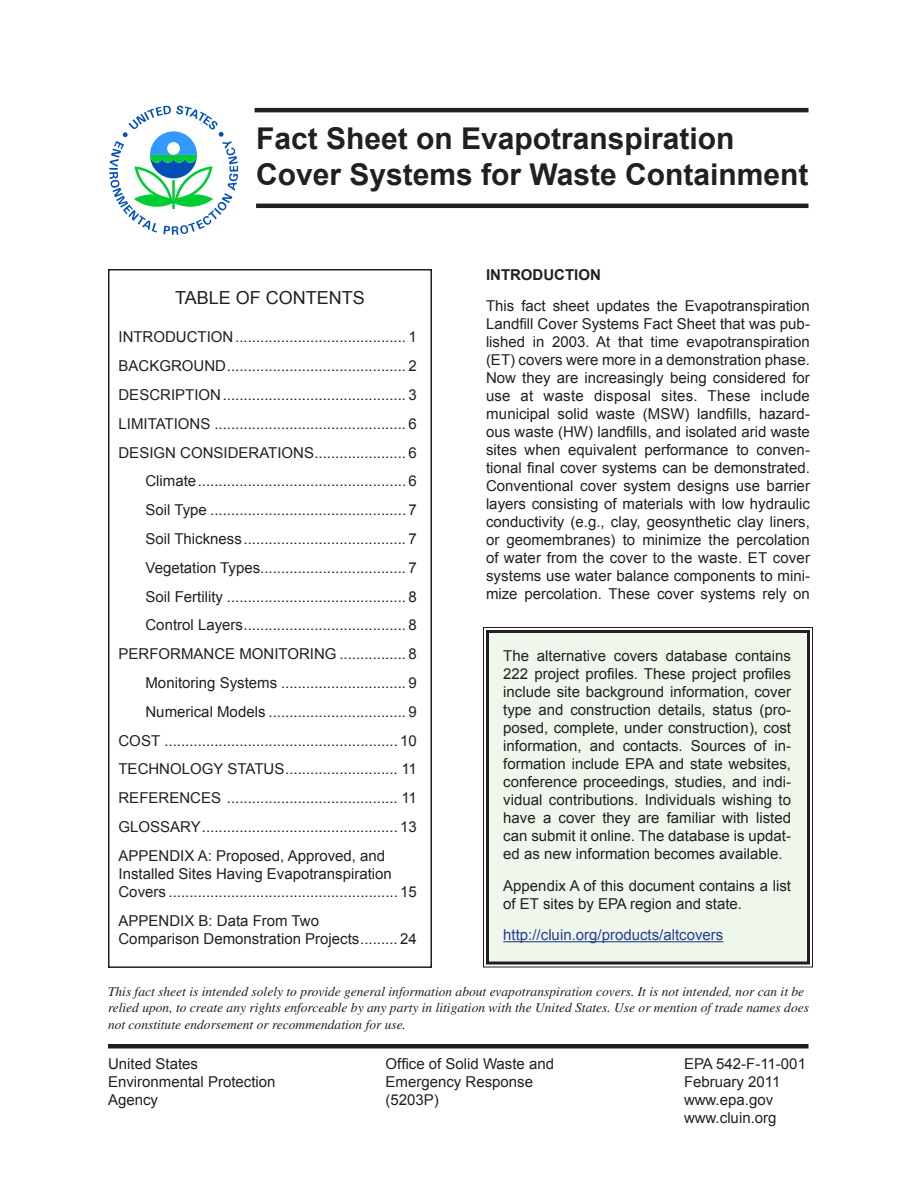
<style>
.page{position:relative;width:918px;height:1188px;background:#fff}
.page>*{position:absolute;margin:0;border:0;box-sizing:border-box;transform-origin:0 0}
.t1{font:700 30px/36px "Arial";color:#231f20}
.TOC_Header{font:18px "Arial";color:#231f20}
.Body_Text{font:15px/18px "Arial";color:#231f20;text-align:justify}
.TOC_1{font:15px "Arial";color:#231f20}
.TOC_2{font:15px "Arial";color:#231f20}
.TOC_3{font:15px/18px "Arial";color:#231f20}
.EPA_Info{font:15px/18px "Arial";color:#231f20}
.Body_Text-2{font:15px "Arial";color:#253f8e}
.t2{font:700 15px "Arial";color:#231f20}
.Disclaimer{font:italic 13.5px/16.2px "Times";color:#231f20}
</style>
<div class="page">
<div style="left:108px;top:269px;width:324px;height:699px;border:2px solid #231f20"></div>
<hr style="left:255px;top:108px;width:554px;height:4px;background:#231f20">
<hr style="left:256px;top:204px;width:553px;height:4px;background:#231f20">
<svg style="left:109px;top:106px;width:129px;height:129px"></svg>
<hr style="left:108px;top:1044px;width:700px;height:4px;background:#231f20">
<div style="left:483px;top:627px;width:330px;height:341px;background:#eff6ec"></div>
<div style="left:486px;top:630px;width:324px;height:334px;border:3px solid #231f20"></div>
<hr style="left:503px;top:941px;width:220px;height:1px;background:#253f8e">
<p class="t1" style="left:256px;top:122px;width:554px">Fact Sheet on Evapotranspiration<br>Cover Systems for Waste Containment</p>
<p class="TOC_Header" style="left:175px;top:286px;width:191px">TABLE OF CONTENTS</p>
<p class="TOC_1" style="left:118px;top:327px;width:300px">INTRODUCTION......................................... 1</p>
<p class="TOC_1" style="left:118px;top:356px;width:300px">BACKGROUND........................................... 2</p>
<p class="TOC_1" style="left:118px;top:385px;width:300px">DESCRIPTION............................................ 3</p>
<p class="TOC_1" style="left:118px;top:414px;width:300px">LIMITATIONS .............................................. 6</p>
<p class="TOC_1" style="left:118px;top:442px;width:300px">DESIGN CONSIDERATIONS...................... 6</p>
<p class="TOC_2" style="left:146px;top:471px;width:273px">Climate.................................................. 6</p>
<p class="TOC_2" style="left:146px;top:500px;width:273px">Soil Type ............................................... 7</p>
<p class="TOC_2" style="left:146px;top:529px;width:273px">Soil Thickness....................................... 7</p>
<p class="TOC_2" style="left:146px;top:558px;width:273px">Vegetation Types................................... 7</p>
<p class="TOC_2" style="left:146px;top:586px;width:273px">Soil Fertility ........................................... 8</p>
<p class="TOC_2" style="left:146px;top:615px;width:273px">Control Layers....................................... 8</p>
<p class="TOC_1" style="left:118px;top:644px;width:300px">PERFORMANCE MONITORING ................ 8</p>
<p class="TOC_2" style="left:146px;top:673px;width:273px">Monitoring Systems .............................. 9</p>
<p class="TOC_2" style="left:146px;top:702px;width:273px">Numerical Models ................................. 9</p>
<p class="TOC_1" style="left:118px;top:730px;width:300px">COST ........................................................ 10</p>
<p class="TOC_1" style="left:118px;top:759px;width:300px">TECHNOLOGY STATUS........................... 11</p>
<p class="TOC_1" style="left:118px;top:788px;width:300px">REFERENCES ......................................... 11</p>
<p class="TOC_1" style="left:118px;top:817px;width:300px">GLOSSARY............................................... 13</p>
<p class="TOC_3" style="left:118px;top:847px;width:300px">APPENDIX A: Proposed, Approved, and<br>Installed Sites Having Evapotranspiration<br>Covers ....................................................... 15</p>
<p class="TOC_3" style="left:118px;top:911px;width:300px">APPENDIX B: Data From Two<br>Comparison Demonstration Projects......... 24</p>
<p class="t2" style="left:486px;top:265px;width:116px">INTRODUCTION</p>
<p class="Body_Text" style="left:486px;top:297px;width:326px">This fact sheet updates the Evapotranspiration Landfill Cover Systems Fact Sheet that was pub&shy;lished in 2003. At that time evapotranspiration (ET) covers were more in a demonstration phase.<br>Now they are increasingly being considered for use at waste disposal sites. These include municipal solid waste (MSW) landfills, hazard&shy;ous waste (HW) landfills, and isolated arid waste sites when equivalent performance to conven&shy;tional final cover systems can be demonstrated.<br>Conventional cover system designs use barrier layers consisting of materials with low hydraulic conductivity (e.g., clay, geosynthetic clay liners, or geomembranes) to minimize the percolation of water from the cover to the waste. ET cover systems use water balance components to mini&shy;mize percolation. These cover systems rely on</p>
<p class="Body_Text" style="left:503px;top:647px;width:289px">The alternative covers database contains 222 project profiles. These project profiles include site background information, cover type and construction details, status (pro&shy;posed, complete, under construction), cost information, and contacts. Sources of in&shy;formation include EPA and state websites, conference proceedings, studies, and indi&shy;vidual contributions. Individuals wishing to have a cover they are familiar with listed can submit it online. The database is updat&shy;ed as new information becomes available.</p>
<p class="Body_Text" style="left:503px;top:877px;width:289px">Appendix A of this document contains a list of ET sites by EPA region and state.</p>
<p class="Body_Text-2" style="left:503px;top:925px;width:222px">http://cluin.org/products/altcovers</p>
<p class="Disclaimer" style="left:108px;top:984px;width:703px">This fact sheet is intended solely to provide general information about evapotranspiration covers. It is not intended, nor can it be relied upon, to create any rights enforceable by any party in litigation with the United States. Use or mention of trade names does not constitute endorsement or recommendation for use.</p>
<p class="EPA_Info" style="left:108px;top:1055px;width:92px">United States</p>
<p class="EPA_Info" style="left:386px;top:1055px;width:170px">Office of Solid Waste and</p>
<p class="EPA_Info" style="left:684px;top:1055px;width:124px">EPA 542-F-11-001</p>
<p class="EPA_Info" style="left:108px;top:1073px;width:169px">Environmental Protection</p>
<p class="EPA_Info" style="left:386px;top:1073px;width:149px">Emergency Response</p>
<p class="EPA_Info" style="left:684px;top:1073px;width:98px">February 2011</p>
<p class="EPA_Info" style="left:108px;top:1091px;width:52px">Agency</p>
<p class="EPA_Info" style="left:386px;top:1091px;width:55px">(5203P)</p>
<p class="EPA_Info" style="left:684px;top:1091px;width:94px">www.epa.gov www.cluin.org</p>
</div>
